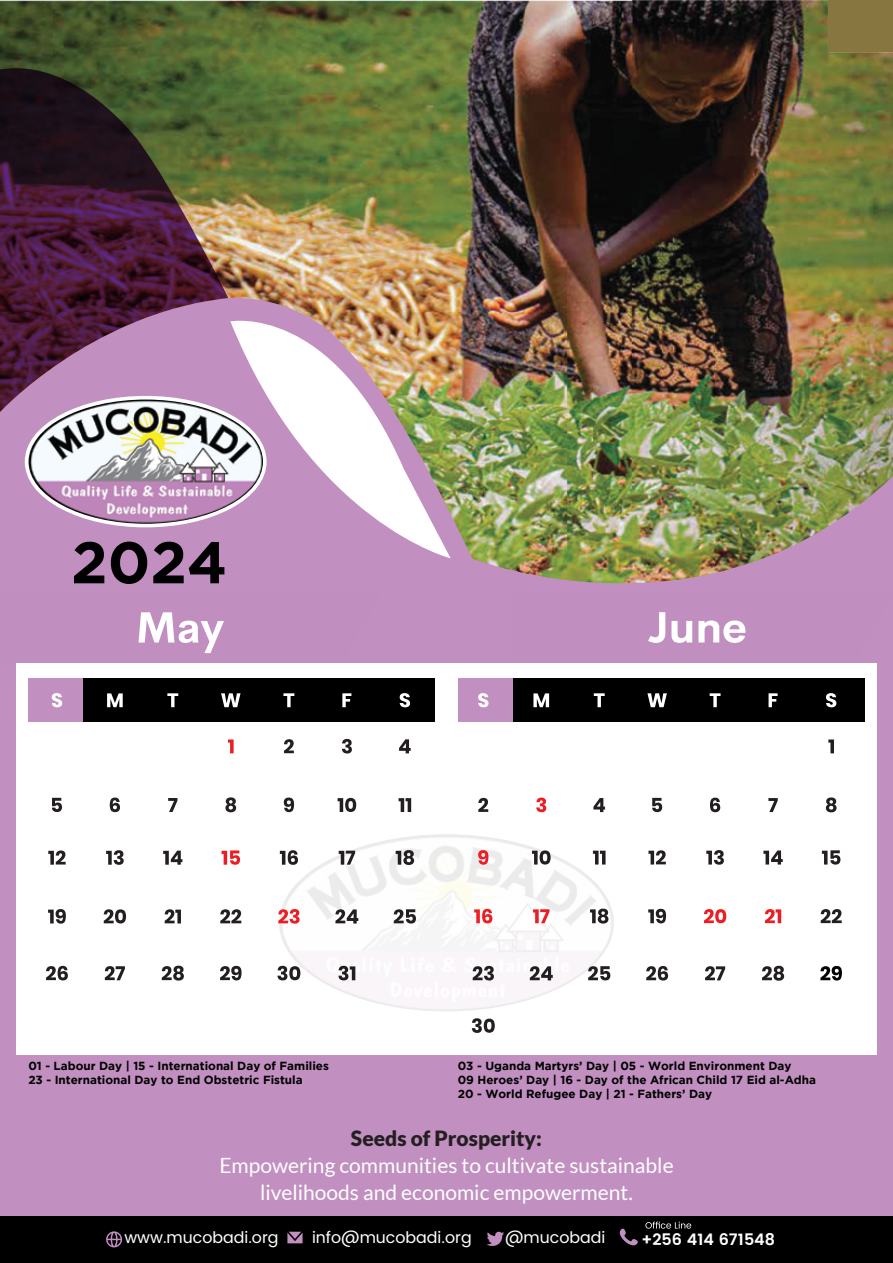
<style>
.page{position:relative;width:893px;height:1263px;background:#fff}
.page>*{position:absolute;margin:0;border:0;box-sizing:border-box;transform-origin:0 0}
.t1{font:700 58.65px "Gotham";color:#000}
.t2{font:21px/27px "Lato";color:#fff;text-align:center}
.t3{font:900 21px "Lato";color:#231f20}
.t4{font:15.9px "Poppins";color:#fff}
.t5{font:600 15.9px "Poppins";color:#fff}
.t6{font:700 11.7px/14.1px "Gotham";color:#000}
</style>
<div class="page">
<div style="left:0;top:182px;width:893px;height:1011px;background:#c18fc0"></div>
<img style="left:0;top:0;width:893px;height:584px">
<div style="left:828px;top:0;width:65px;height:51px;background:#877640"></div>
<img style="left:230px;top:303px;width:221px;height:255px">
<div style="left:0;top:1193px;width:893px;height:70px;background:#c18fc0"></div>
<svg style="left:0;top:68px;width:228px;height:344px"></svg>
<svg style="left:25px;top:396px;width:242px;height:131px"></svg>
<img style="left:28px;top:399px;width:235px;height:125px">
<svg style="left:138px;top:612px;width:86px;height:42px"></svg>
<svg style="left:648px;top:612px;width:98px;height:31px"></svg>
<div style="left:16px;top:663px;width:861px;height:392px;background:#fff"></div>
<img style="left:279px;top:834px;width:335px;height:177px">
<div style="left:28px;top:679px;width:407px;height:43px;background:#000"></div>
<div style="left:28px;top:679px;width:55px;height:43px;background:#c18fc0"></div>
<svg style="left:52px;top:693px;width:10px;height:14px"></svg>
<svg style="left:52px;top:798px;width:10px;height:14px"></svg>
<svg style="left:48px;top:850px;width:18px;height:15px"></svg>
<svg style="left:48px;top:909px;width:18px;height:15px"></svg>
<svg style="left:46px;top:966px;width:22px;height:14px"></svg>
<svg style="left:107px;top:693px;width:16px;height:14px"></svg>
<svg style="left:110px;top:797px;width:10px;height:15px"></svg>
<svg style="left:106px;top:850px;width:18px;height:15px"></svg>
<svg style="left:104px;top:909px;width:22px;height:14px"></svg>
<svg style="left:105px;top:966px;width:20px;height:14px"></svg>
<svg style="left:167px;top:693px;width:11px;height:14px"></svg>
<svg style="left:168px;top:798px;width:9px;height:14px"></svg>
<svg style="left:163px;top:851px;width:19px;height:14px"></svg>
<svg style="left:165px;top:909px;width:16px;height:14px"></svg>
<svg style="left:162px;top:966px;width:22px;height:14px"></svg>
<svg style="left:221px;top:693px;width:20px;height:14px"></svg>
<svg style="left:228px;top:739px;width:6px;height:14px"></svg>
<svg style="left:225px;top:797px;width:11px;height:15px"></svg>
<svg style="left:222px;top:850px;width:18px;height:15px"></svg>
<svg style="left:220px;top:909px;width:21px;height:14px"></svg>
<svg style="left:220px;top:966px;width:22px;height:14px"></svg>
<svg style="left:283px;top:693px;width:11px;height:14px"></svg>
<svg style="left:284px;top:739px;width:10px;height:14px"></svg>
<svg style="left:284px;top:797px;width:10px;height:15px"></svg>
<svg style="left:280px;top:850px;width:18px;height:15px"></svg>
<svg style="left:278px;top:909px;width:22px;height:15px"></svg>
<svg style="left:277px;top:966px;width:23px;height:14px"></svg>
<svg style="left:342px;top:693px;width:9px;height:14px"></svg>
<svg style="left:342px;top:739px;width:10px;height:14px"></svg>
<svg style="left:338px;top:798px;width:18px;height:14px"></svg>
<svg style="left:339px;top:851px;width:16px;height:14px"></svg>
<svg style="left:335px;top:909px;width:23px;height:14px"></svg>
<svg style="left:338px;top:966px;width:17px;height:14px"></svg>
<svg style="left:400px;top:693px;width:10px;height:14px"></svg>
<svg style="left:399px;top:739px;width:12px;height:14px"></svg>
<svg style="left:399px;top:798px;width:12px;height:14px"></svg>
<svg style="left:396px;top:850px;width:18px;height:15px"></svg>
<svg style="left:394px;top:909px;width:22px;height:14px"></svg>
<div style="left:458px;top:679px;width:407px;height:43px;background:#000"></div>
<div style="left:458px;top:679px;width:54px;height:43px;background:#c18fc0"></div>
<svg style="left:647px;top:693px;width:20px;height:14px"></svg>
<svg style="left:652px;top:798px;width:10px;height:14px"></svg>
<svg style="left:648px;top:850px;width:18px;height:14px"></svg>
<svg style="left:648px;top:909px;width:18px;height:14px"></svg>
<svg style="left:646px;top:966px;width:22px;height:14px"></svg>
<svg style="left:710px;top:693px;width:10px;height:14px"></svg>
<svg style="left:710px;top:798px;width:10px;height:14px"></svg>
<svg style="left:706px;top:850px;width:18px;height:15px"></svg>
<svg style="left:704px;top:909px;width:22px;height:14px"></svg>
<svg style="left:705px;top:966px;width:20px;height:14px"></svg>
<svg style="left:769px;top:693px;width:9px;height:14px"></svg>
<svg style="left:768px;top:798px;width:10px;height:14px"></svg>
<svg style="left:763px;top:850px;width:20px;height:14px"></svg>
<svg style="left:765px;top:909px;width:16px;height:14px"></svg>
<svg style="left:762px;top:966px;width:22px;height:15px"></svg>
<svg style="left:826px;top:693px;width:10px;height:14px"></svg>
<svg style="left:828px;top:739px;width:6px;height:14px"></svg>
<svg style="left:826px;top:797px;width:10px;height:15px"></svg>
<svg style="left:822px;top:850px;width:18px;height:14px"></svg>
<svg style="left:821px;top:909px;width:21px;height:14px"></svg>
<svg style="left:820px;top:966px;width:22px;height:14px"></svg>
<svg style="left:478px;top:693px;width:10px;height:14px"></svg>
<svg style="left:478px;top:798px;width:10px;height:14px"></svg>
<svg style="left:478px;top:850px;width:10px;height:15px"></svg>
<svg style="left:474px;top:909px;width:18px;height:14px"></svg>
<svg style="left:473px;top:966px;width:21px;height:14px"></svg>
<svg style="left:472px;top:1018px;width:23px;height:15px"></svg>
<svg style="left:533px;top:693px;width:16px;height:14px"></svg>
<svg style="left:536px;top:797px;width:10px;height:15px"></svg>
<svg style="left:532px;top:850px;width:19px;height:14px"></svg>
<svg style="left:533px;top:909px;width:16px;height:14px"></svg>
<svg style="left:530px;top:966px;width:23px;height:14px"></svg>
<svg style="left:594px;top:693px;width:11px;height:14px"></svg>
<svg style="left:593px;top:798px;width:12px;height:14px"></svg>
<svg style="left:593px;top:851px;width:12px;height:13px"></svg>
<svg style="left:590px;top:909px;width:18px;height:14px"></svg>
<svg style="left:588px;top:966px;width:22px;height:14px"></svg>
<div style="left:0;top:1216px;width:893px;height:47px;background:#000"></div>
<svg style="left:106px;top:1231px;width:16px;height:16px"></svg>
<svg style="left:287px;top:1232px;width:16px;height:11px"></svg>
<svg style="left:487px;top:1232px;width:17px;height:14px"></svg>
<svg style="left:620px;top:1228px;width:18px;height:17px"></svg>
<svg style="left:645px;top:1221px;width:46px;height:7px"></svg>
<h1 class="t1" style="left:71px;top:529px;width:158px">2024</h1>
<p class="t6" style="left:28px;top:1058px;width:302px">01 - Labour Day | 15 - International Day of Families<br>23 - International Day to End Obstetric Fistula</p>
<p class="t6" style="left:458px;top:1058px;width:360px">03 - Uganda Martyrs’ Day | 05 - World Environment Day<br>09 Heroes’ Day | 16 - Day of the African Child 17 Eid al-Adha<br>20 - World Refugee Day | 21 - Fathers’ Day</p>
<h2 class="t3" style="left:351px;top:1126px;width:193px">Seeds of Prosperity:</h2>
<h2 class="t2" style="left:219px;top:1152px;width:456px">Empowering communities to cultivate sustainable livelihoods and economic empowerment.</h2>
<h3 class="t4" style="left:124px;top:1226px;width:156px">www.mucobadi.org</h3>
<h3 class="t4" style="left:312px;top:1226px;width:161px">info@mucobadi.org</h3>
<h3 class="t4" style="left:505px;top:1226px;width:102px">@mucobadi</h3>
<h3 class="t5" style="left:641px;top:1227px;width:135px">+256 414 671548</h3>
</div>
